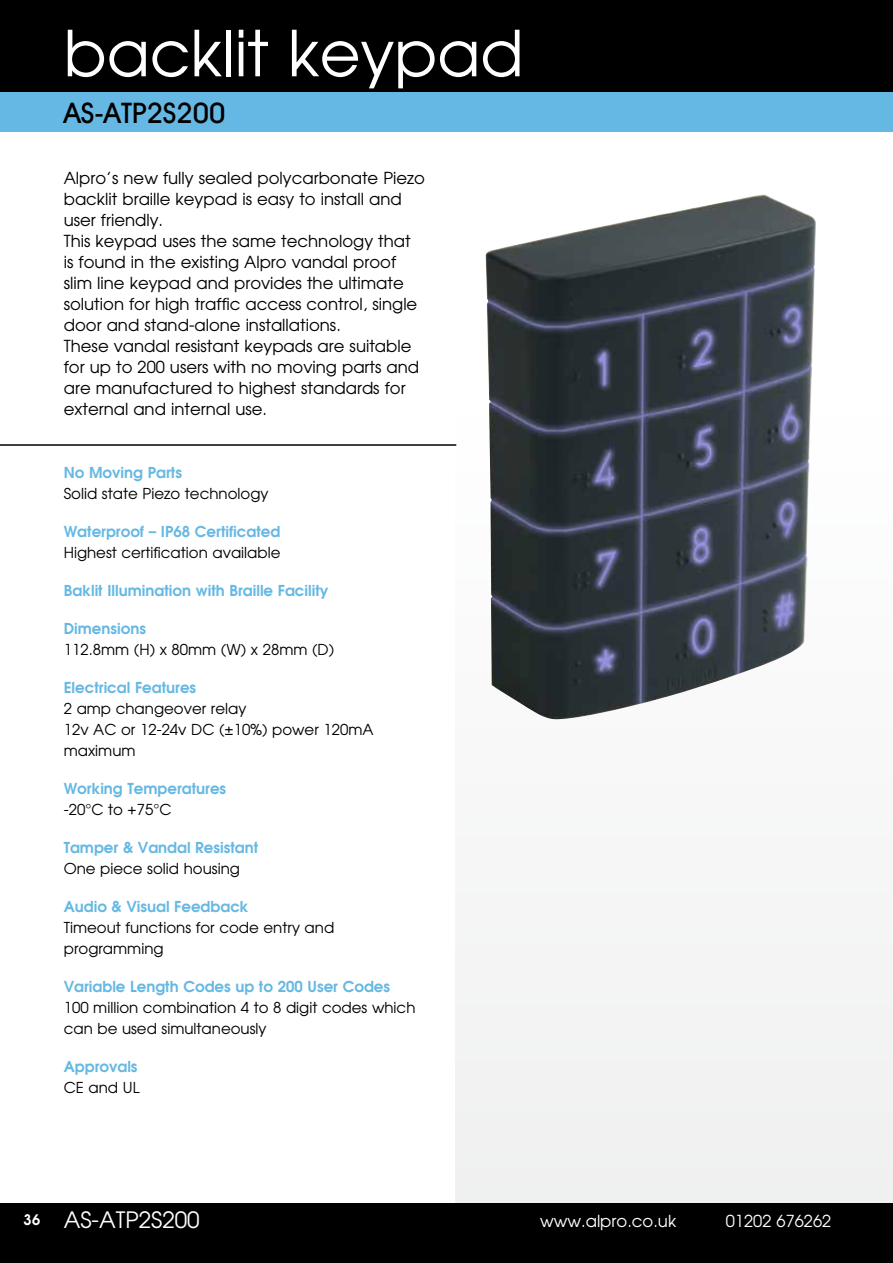
<style>
.page{position:relative;width:893px;height:1263px;background:#fff}
.page>*{position:absolute;margin:0;border:0;box-sizing:border-box;transform-origin:0 0}
.t1{font:63px "Avant Garde";color:#fff}
.t2{font:500 28.5px "Avant Garde IT Cby BT";color:#000}
.t3{font:22.5px "Avant Garde";color:#fff}
.t4{font:16.5px/21px "Avant Garde";color:#000}
.t5{font:16.5px "Avant Garde";color:#fff}
.t6{font:15px/21px "Avant Garde";color:#000}
.t7{font:600 15px "Avant Garde";color:#65b8e3}
.t8{font:600 15px "Avant Garde IT Cby BT";color:#fff}
</style>
<div class="page">
<div style="left:455px;top:121px;width:438px;height:1142px;background:#f6f6f6"></div>
<hr style="left:0;top:444px;width:456px;height:2px;background:#000">
<img style="left:486px;top:194px;width:330px;height:526px">
<div style="left:0;top:1203px;width:893px;height:60px;background:#000"></div>
<div style="left:0;top:0;width:893px;height:93px;background:#000"></div>
<div style="left:0;top:93px;width:893px;height:39px;background:#65b8e3"></div>
<h1 class="t1" style="left:64px;top:14px;width:461px">backlit keypad</h1>
<h2 class="t2" style="left:64px;top:96px;width:163px">AS-ATP2S200</h2>
<p class="t4" style="left:64px;top:167px;width:363px">Alpro’s new fully sealed polycarbonate Piezo backlit braille keypad is easy to install and user friendly.<br>This keypad uses the same technology that<br>is found in the existing Alpro vandal proof slim line keypad and provides the ultimate solution for high traffic access control, single door and stand-alone installations.<br>These vandal resistant keypads are suitable for up to 200 users with no moving parts and are manufactured to highest standards for external and internal use.</p>
<p class="t7" style="left:64px;top:462px;width:120px">No Moving Parts</p>
<p class="t6" style="left:64px;top:482px;width:206px">Solid state Piezo technology</p>
<p class="t7" style="left:64px;top:521px;width:218px">Waterproof – IP68 Certificated</p>
<p class="t6" style="left:64px;top:541px;width:218px">Highest certification available</p>
<p class="t7" style="left:64px;top:580px;width:266px">Baklit Illumination with Braille Facility</p>
<p class="t7" style="left:64px;top:618px;width:84px">Dimensions</p>
<p class="t6" style="left:64px;top:638px;width:272px">112.8mm (H) x 80mm (W) x 28mm (D)</p>
<p class="t7" style="left:64px;top:677px;width:134px">Electrical Features</p>
<p class="t6" style="left:64px;top:697px;width:311px">2 amp changeover relay<br>12v AC or 12-24v DC (±10%) power 120mA maximum</p>
<p class="t7" style="left:64px;top:778px;width:164px">Working Temperatures</p>
<p class="t6" style="left:64px;top:798px;width:109px">-20°C to +75°C</p>
<p class="t7" style="left:64px;top:837px;width:196px">Tamper &amp; Vandal Resistant</p>
<p class="t6" style="left:64px;top:857px;width:178px">One piece solid housing</p>
<p class="t7" style="left:64px;top:896px;width:186px">Audio &amp; Visual Feedback</p>
<p class="t6" style="left:64px;top:916px;width:272px">Timeout functions for code entry and programming</p>
<p class="t7" style="left:64px;top:976px;width:328px">Variable Length Codes up to 200 User Codes</p>
<p class="t6" style="left:64px;top:996px;width:353px">100 million combination 4 to 8 digit codes which can be used simultaneously</p>
<p class="t7" style="left:64px;top:1056px;width:75px">Approvals</p>
<p class="t6" style="left:64px;top:1076px;width:77px">CE and UL</p>
<p class="t8" style="left:23px;top:1210px;width:19px">36</p>
<h3 class="t3" style="left:64px;top:1206px;width:137px">AS-ATP2S200</h3>
<p class="t5" style="left:540px;top:1210px;width:138px">www.alpro.co.uk</p>
<p class="t5" style="left:726px;top:1210px;width:107px">01202 676262</p>
</div>
